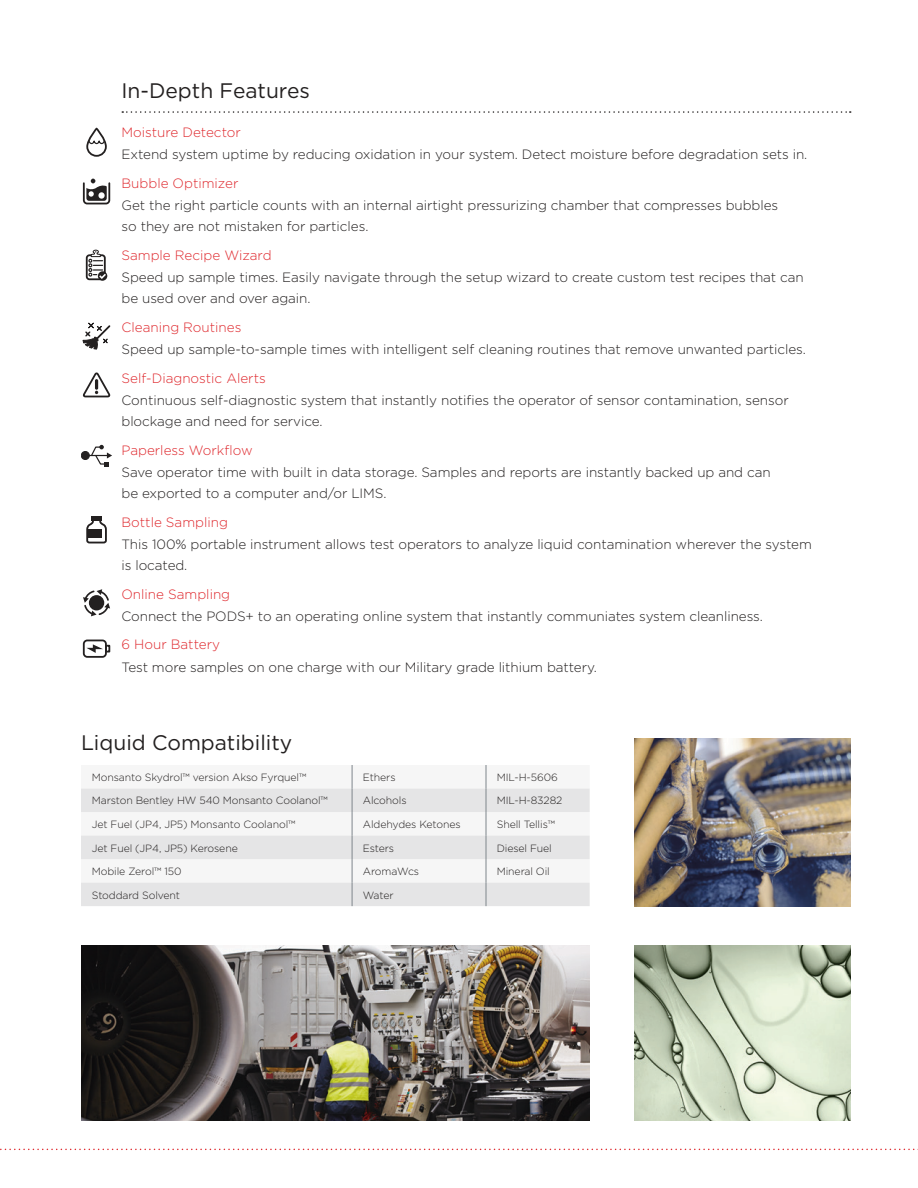
<style>
.page{position:relative;width:918px;height:1188px;background:#fff}
.page>*{position:absolute;margin:0;border:0;box-sizing:border-box;transform-origin:0 0}
.Headline_2{font:21px "Gotham";color:#232020}
.Headline{font:21px "Gotham";color:#232020}
.body{font:300 13.5px/21px "Gotham";letter-spacing:-.005em;color:#232020}
.subhead2{font:300 13.5px "Gotham";color:#df282d}
.table_left{font:300 10.5px "Gotham";letter-spacing:-.01em;color:#232020}
</style>
<div class="page">
<svg style="left:0;top:1149px;width:918px;height:1px"></svg>
<svg style="left:122px;top:111px;width:729px;height:2px"></svg>
<div style="left:81px;top:765px;width:509px;height:24px;background:#f6f6f6"></div>
<svg style="left:81px;top:789px;width:509px;height:117px;fill:#e5e5e6"></svg>
<svg style="left:352px;top:765px;width:1px;height:141px"></svg>
<svg style="left:486px;top:765px;width:1px;height:141px"></svg>
<img style="left:81px;top:945px;width:509px;height:175px">
<img style="left:634px;top:739px;width:216px;height:167px">
<img style="left:634px;top:945px;width:216px;height:175px">
<svg style="left:83px;top:372px;width:27px;height:25px"></svg>
<svg style="left:89px;top:140px;width:15px;height:5px"></svg>
<div style="left:86px;top:128px;width:21px;height:29px;border:2px solid #232020;border-radius:9px"></div>
<svg style="left:83px;top:179px;width:27px;height:25px"></svg>
<div style="left:86px;top:254px;width:20px;height:26px;border:2px solid #232020;border-radius:3px"></div>
<div style="left:98px;top:271px;width:9px;height:10px;background:#232020;border-radius:50%"></div>
<svg style="left:88px;top:250px;width:18px;height:29px"></svg>
<svg style="left:83px;top:323px;width:27px;height:26px"></svg>
<div style="left:81px;top:451px;width:8px;height:9px;background:#232020;border-radius:50%"></div>
<div style="left:81px;top:451px;width:9px;height:9px;border:1px solid #232020;border-radius:50%"></div>
<svg style="left:89px;top:445px;width:23px;height:21px"></svg>
<svg style="left:86px;top:521px;width:21px;height:22px"></svg>
<div style="left:91px;top:516px;width:11px;height:5px;background:#232020"></div>
<div style="left:87px;top:530px;width:15px;height:8px;background:#232020"></div>
<svg style="left:83px;top:589px;width:27px;height:27px"></svg>
<div style="left:83px;top:640px;width:24px;height:18px;border:2px solid #232020;border-radius:3px"></div>
<div style="left:105px;top:645px;width:5px;height:8px;border:2px solid #232020"></div>
<svg style="left:86px;top:644px;width:17px;height:9px"></svg>
<p class="Headline" style="left:122px;top:77px;width:190px">In-Depth Features</p>
<p class="subhead2" style="left:122px;top:124px;width:121px">Moisture Detector</p>
<p class="body" style="left:122px;top:144px;width:687px">Extend system uptime by reducing oxidation in your system. Detect moisture before degradation sets in.</p>
<p class="subhead2" style="left:122px;top:175px;width:119px">Bubble Optimizer</p>
<p class="body" style="left:122px;top:195px;width:658px">Get the right particle counts with an internal airtight pressurizing chamber that compresses bubbles so they are not mistaken for particles.</p>
<p class="subhead2" style="left:122px;top:247px;width:152px">Sample Recipe Wizard</p>
<p class="body" style="left:122px;top:267px;width:684px">Speed up sample times. Easily navigate through the setup wizard to create custom test recipes that can be used over and over again.</p>
<p class="subhead2" style="left:122px;top:319px;width:122px">Cleaning Routines</p>
<p class="body" style="left:122px;top:338px;width:686px">Speed up sample-to-sample times with intelligent self cleaning routines that remove unwanted particles.</p>
<p class="subhead2" style="left:122px;top:370px;width:146px">Self-Diagnostic Alerts</p>
<p class="body" style="left:122px;top:389px;width:669px">Continuous self-diagnostic system that instantly notifies the operator of sensor contamination, sensor blockage and need for service.</p>
<p class="subhead2" style="left:122px;top:441px;width:133px">Paperless Workflow</p>
<p class="body" style="left:122px;top:461px;width:651px">Save operator time with built in data storage. Samples and reports are instantly backed up and can be exported to a computer and/or LIMS.</p>
<p class="subhead2" style="left:122px;top:513px;width:108px">Bottle Sampling</p>
<p class="body" style="left:122px;top:533px;width:692px">This 100% portable instrument allows test operators to analyze liquid contamination wherever the system is located.</p>
<p class="subhead2" style="left:122px;top:585px;width:110px">Online Sampling</p>
<p class="body" style="left:122px;top:605px;width:643px">Connect the PODS+ to an operating online system that instantly communiates system cleanliness.</p>
<p class="subhead2" style="left:122px;top:636px;width:100px">6 Hour Battery</p>
<p class="body" style="left:122px;top:656px;width:477px">Test more samples on one charge with our Military grade lithium battery.</p>
<p class="Headline_2" style="left:81px;top:730px;width:213px">Liquid Compatibility</p>
<p class="table_left" style="left:92px;top:771px;width:216px">Monsanto Skydrol™ version Akso Fyrquel™</p>
<p class="table_left" style="left:363px;top:771px;width:34px">Ethers</p>
<p class="table_left" style="left:497px;top:771px;width:62px">MIL-H-5606</p>
<p class="table_left" style="left:92px;top:794px;width:237px">Marston Bentley HW 540 Monsanto Coolanol™</p>
<p class="table_left" style="left:363px;top:794px;width:45px">Alcohols</p>
<p class="table_left" style="left:497px;top:794px;width:67px">MIL-H-83282</p>
<p class="table_left" style="left:92px;top:818px;width:205px">Jet Fuel (JP4, JP5) Monsanto Coolanol™</p>
<p class="table_left" style="left:363px;top:818px;width:99px">Aldehydes Ketones</p>
<p class="table_left" style="left:497px;top:818px;width:60px">Shell Tellis™</p>
<p class="table_left" style="left:92px;top:841px;width:148px">Jet Fuel (JP4, JP5) Kerosene</p>
<p class="table_left" style="left:363px;top:841px;width:33px">Esters</p>
<p class="table_left" style="left:497px;top:841px;width:57px">Diesel Fuel</p>
<p class="table_left" style="left:92px;top:865px;width:91px">Mobile Zerol™ 150</p>
<p class="table_left" style="left:363px;top:865px;width:58px">AromaWcs</p>
<p class="table_left" style="left:497px;top:865px;width:55px">Mineral Oil</p>
<p class="table_left" style="left:92px;top:888px;width:90px">Stoddard Solvent</p>
<p class="table_left" style="left:363px;top:888px;width:32px">Water</p>
</div>
